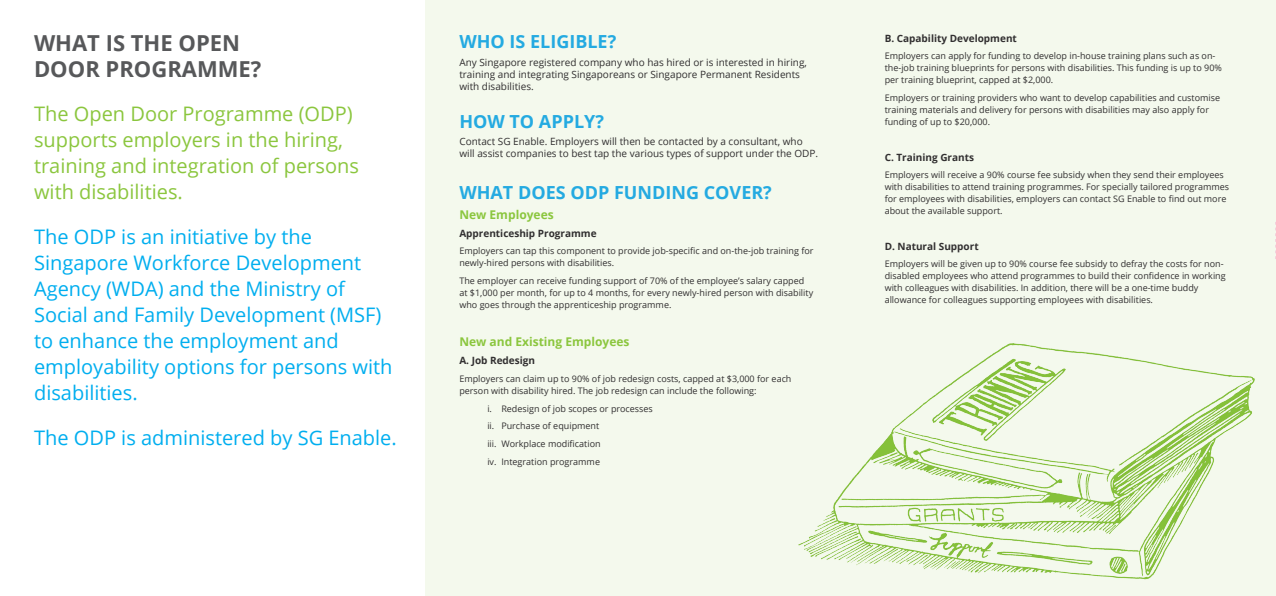
<style>
.page{position:relative;width:1276px;height:596px;background:#fff}
.page>*{position:absolute;margin:0;border:0;box-sizing:border-box;transform-origin:0 0}
.t1{font:700 22px "Open Sans";color:#57585a}
.t2{font:20px/26px "Open Sans";color:#00aeef}
.t3{font:20px/26px "Open Sans";color:#8bc63e}
.t4{font:700 18px "Open Sans";color:#24aae1}
.t5{font:700 12px "Open Sans";color:#8bc63e}
.t6{font:10px/12px "Open Sans";color:#312f30}
.t7{font:700 10px "Open Sans";color:#312f30}
.t8{font:9px/12px "Open Sans";color:#312f30}
</style>
<div class="page">
<div style="left:425px;top:0;width:851px;height:595px;background:#f4f9ed"></div>
<img style="left:798px;top:343px;width:457px;height:237px">
<svg style="left:1275px;top:222px;width:1px;height:37px"></svg>
<p class="t1" style="left:34px;top:27px;width:208px">WHAT IS THE OPEN</p>
<p class="t1" style="left:34px;top:54px;width:229px">DOOR PROGRAMME?</p>
<p class="t3" style="left:34px;top:100px;width:326px">The Open Door Programme (ODP) supports employers in the hiring, training and integration of persons with disabilities.</p>
<p class="t2" style="left:34px;top:223px;width:360px">The ODP is an initiative by the<br>Singapore Workforce Development<br>Agency (WDA) and the Ministry of<br>Social and Family Development (MSF) to enhance the employment and employability options for persons with disabilities.</p>
<p class="t2" style="left:34px;top:423px;width:364px">The ODP is administered by SG Enable.</p>
<p class="t4" style="left:459px;top:29px;width:158px">WHO IS ELIGIBLE?</p>
<p class="t6" style="left:459px;top:56px;width:349px">Any Singapore registered company who has hired or is interested in hiring, training and integrating Singaporeans or Singapore Permanent Residents with disabilities.</p>
<p class="t4" style="left:459px;top:108px;width:146px">HOW TO APPLY?</p>
<p class="t6" style="left:459px;top:135px;width:360px">Contact SG Enable. Employers will then be contacted by a consultant, who will assist companies to best tap the various types of support under the ODP.</p>
<p class="t4" style="left:459px;top:179px;width:314px">WHAT DOES ODP FUNDING COVER?</p>
<p class="t5" style="left:459px;top:206px;width:96px">New Employees</p>
<p class="t7" style="left:459px;top:226px;width:139px">Apprenticeship Programme</p>
<p class="t8" style="left:459px;top:245px;width:356px">Employers can tap this component to provide job-specific and on-the-job training for newly-hired persons with disabilities.</p>
<p class="t8" style="left:459px;top:274px;width:355px">The employer can receive funding support of 70% of the employee’s salary capped at $1,000 per month, for up to 4 months, for every newly-hired person with disability who goes through the apprenticeship programme.</p>
<p class="t5" style="left:459px;top:333px;width:172px">New and Existing Employees</p>
<p class="t7" style="left:459px;top:353px;width:77px">A. Job Redesign</p>
<p class="t8" style="left:459px;top:372px;width:334px">Employers can claim up to 90% of job redesign costs, capped at $3,000 for each person with disability hired. The job redesign can include the following:</p>
<p class="t8" style="left:487px;top:402px;width:167px">i. Redesign of job scopes or processes</p>
<p class="t8" style="left:487px;top:419px;width:113px">ii. Purchase of equipment</p>
<p class="t8" style="left:487px;top:437px;width:115px">iii. Workplace modification</p>
<p class="t8" style="left:487px;top:455px;width:114px">iv. Integration programme</p>
<p class="t7" style="left:884px;top:31px;width:134px">B. Capability Development</p>
<p class="t8" style="left:884px;top:50px;width:339px">Employers can apply for funding to develop in-house training plans such as on&shy;the-job training blueprints for persons with disabilities. This funding is up to 90% per training blueprint, capped at $2,000.</p>
<p class="t8" style="left:884px;top:92px;width:337px">Employers or training providers who want to develop capabilities and customise training materials and delivery for persons with disabilities may also apply for funding of up to $20,000.</p>
<p class="t7" style="left:884px;top:150px;width:91px">C. Training Grants</p>
<p class="t8" style="left:884px;top:169px;width:346px">Employers will receive a 90% course fee subsidy when they send their employees with disabilities to attend training programmes. For specially tailored programmes for employees with disabilities, employers can contact SG Enable to find out more about the available support.</p>
<p class="t7" style="left:884px;top:239px;width:95px">D. Natural Support</p>
<p class="t8" style="left:884px;top:258px;width:342px">Employers will be given up to 90% course fee subsidy to defray the costs for non&shy;disabled employees who attend programmes to build their confidence in working with colleagues with disabilities. In addition, there will be a one-time buddy allowance for colleagues supporting employees with disabilities.</p>
</div>
